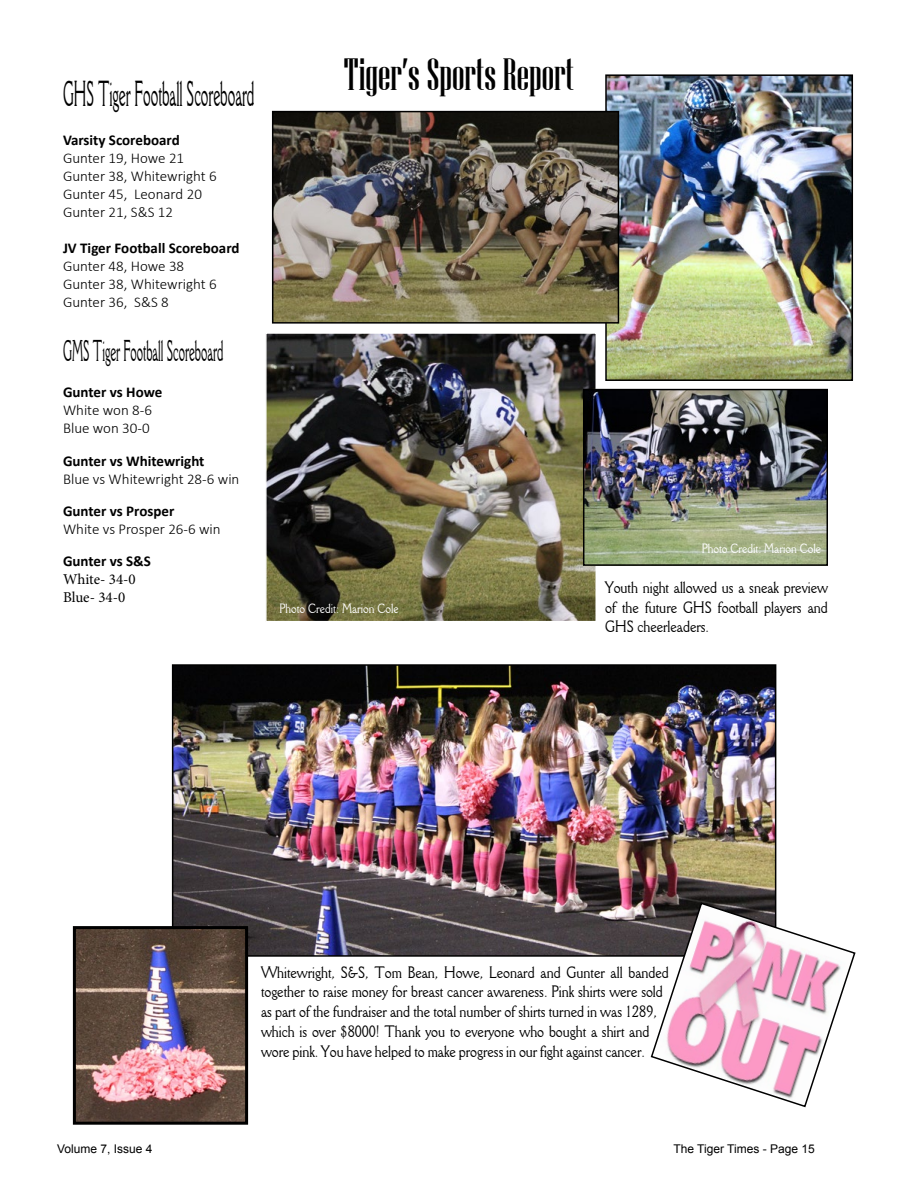
<style>
.page{position:relative;width:918px;height:1188px;background:#fff}
.page>*{position:absolute;margin:0;border:0;box-sizing:border-box;transform-origin:0 0}
.t1{font:45px "Niagara Solid";color:#000}
.t2{font:36px "Rory Condensed Normal";color:#000;scale:.5 1}
.t3{font:30px "Rory Condensed Normal";color:#000;scale:.5 1}
.t4{font:16.5px/19.8px "Rory Condensed Normal";color:#000}
.t5{font:300 15px/18px "Calibri";color:#000}
.t6{font:700 15px "Calibri";color:#000}
.t7{font:15px/18px "Minion Pro";letter-spacing:-.005em;color:#000}
.t8{font:13.5px "Rory Condensed Normal";color:#fff}
.t9{font:12px "Arial";color:#000}
</style>
<div class="page">
<img style="left:608px;top:77px;width:242px;height:301px">
<div style="left:605px;top:74px;width:248px;height:307px;border:2px solid #000"></div>
<img style="left:275px;top:114px;width:341px;height:207px">
<div style="left:272px;top:111px;width:347px;height:213px;border:2px solid #000"></div>
<img style="left:175px;top:667px;width:598px;height:287px">
<div style="left:172px;top:664px;width:604px;height:293px;border:2px solid #000"></div>
<img style="left:77px;top:930px;width:167px;height:191px">
<div style="left:73px;top:926px;width:175px;height:199px;border:3px solid #000"></div>
<svg style="left:650px;top:901px;width:206px;height:207px"></svg>
<img style="left:268px;top:335px;width:326px;height:284px">
<div style="left:265px;top:332px;width:332px;height:290px;border:2px solid #fff"></div>
<img style="left:586px;top:392px;width:239px;height:171px">
<div style="left:583px;top:389px;width:245px;height:177px;border:2px solid #000"></div>
<h2 class="t2" style="left:63px;top:60px;width:385px">GHS Tiger Football Scoreboard</h2>
<p class="t6" style="left:63px;top:130px;width:118px">Varsity Scoreboard</p>
<p class="t5" style="left:63px;top:149px;width:155px">Gunter 19, Howe 21<br>Gunter 38, Whitewright 6<br>Gunter 45, Leonard 20<br>Gunter 21, S&amp;S 12</p>
<p class="t6" style="left:63px;top:238px;width:178px">JV Tiger Football Scoreboard</p>
<p class="t5" style="left:63px;top:257px;width:155px">Gunter 48, Howe 38<br>Gunter 38, Whitewright 6<br>Gunter 36, S&amp;S 8</p>
<h3 class="t3" style="left:63px;top:323px;width:322px">GMS Tiger Football Scoreboard</h3>
<p class="t6" style="left:63px;top:382px;width:101px">Gunter vs Howe</p>
<p class="t5" style="left:63px;top:401px;width:91px">White won 8-6<br>Blue won 30-0</p>
<p class="t6" style="left:63px;top:450px;width:143px">Gunter vs Whitewright</p>
<p class="t5" style="left:63px;top:470px;width:178px">Blue vs Whitewright 28-6 win</p>
<p class="t6" style="left:63px;top:500px;width:113px">Gunter vs Prosper</p>
<p class="t5" style="left:63px;top:520px;width:159px">White vs Prosper 26-6 win</p>
<p class="t6" style="left:63px;top:551px;width:90px">Gunter vs S&amp;S</p>
<p class="t7" style="left:63px;top:571px;width:74px">White- 34-0<br>Blue- 34-0</p>
<h1 class="t1" style="left:344px;top:51px;width:232px">Tiger’s Sports Report</h1>
<p class="t8" style="left:279px;top:596px;width:121px">Photo Credit: Marion Cole</p>
<p class="t8" style="left:702px;top:536px;width:121px">Photo Credit: Marion Cole</p>
<p class="t4" style="left:605px;top:574px;width:224px;text-align:justify">Youth night allowed us a sneak preview of the future GHS football players and GHS cheerleaders.</p>
<p class="t4" style="left:261px;top:959px;width:409px">Whitewright, S&amp;S, Tom Bean, Howe, Leonard and Gunter all banded together to raise money for breast cancer awareness. Pink shirts were sold as part of the fundraiser and the total number of shirts turned in was 1289, which is over $8000! Thank you to everyone who bought a shirt and wore pink. You have helped to make progress in our fight against cancer.</p>
<p class="t9" style="left:57px;top:1141px;width:97px">Volume 7, Issue 4</p>
<p class="t9" style="left:674px;top:1141px;width:143px">The Tiger Times - Page 15</p>
</div>
